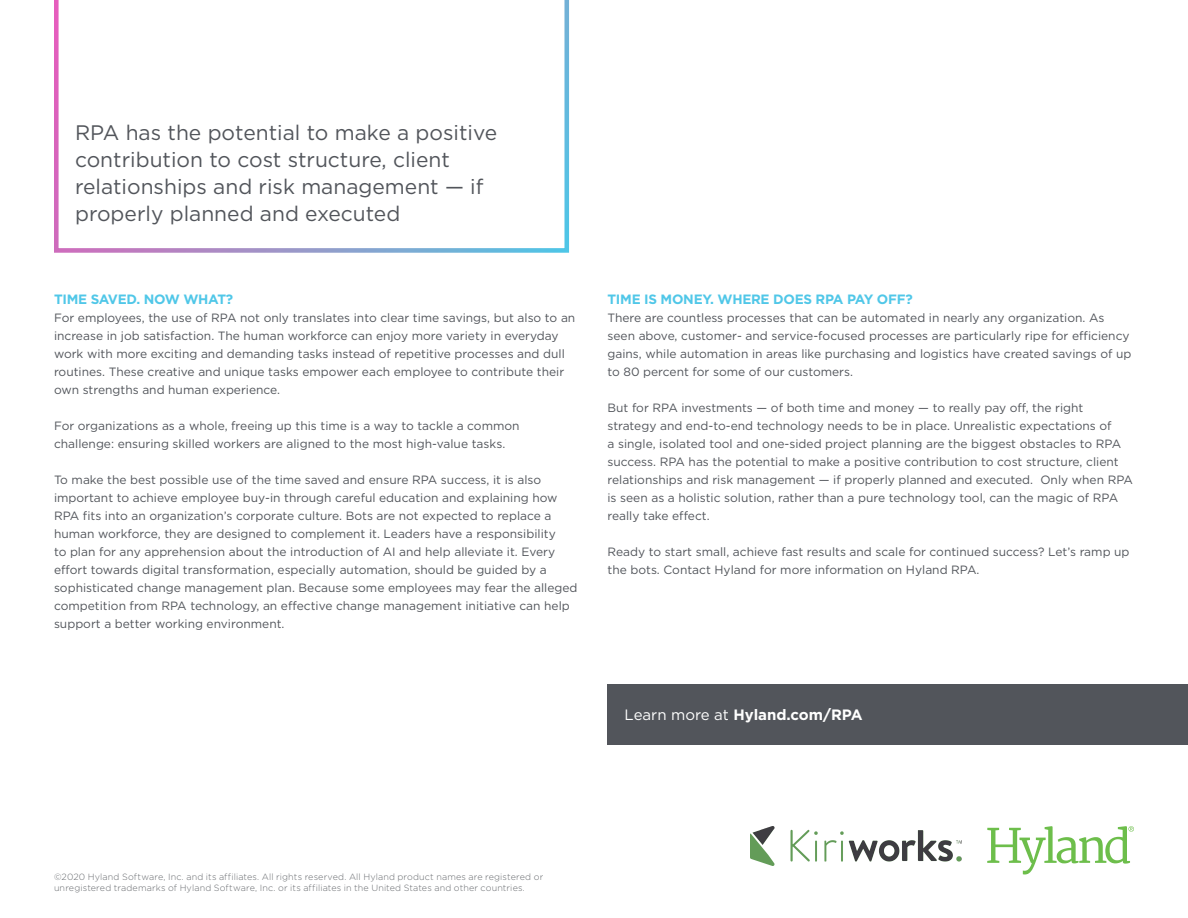
<style>
.page{position:relative;width:1188px;height:918px;background:#fff}
.page>*{position:absolute;margin:0;border:0;box-sizing:border-box;transform-origin:0 0}
.t1{font:21px/27px "Gotham";color:#52555b}
.t2{font:700 15px "Gotham";color:#fff}
.t3{font:700 13.5px "Gotham";letter-spacing:-.02em;color:#50c7e8}
.t4{font:12px/18px "Gotham";color:#52555b}
.t5{font:300 9px/10.8px "Gotham";letter-spacing:.015em;color:#686b6f}
.s1{font-weight:400}
</style>
<div class="page">
<svg style="left:987px;top:826px;width:147px;height:48px"></svg>
<div style="left:608px;top:684px;width:580px;height:61px;background:#52555b"></div>
<svg style="left:54px;top:0;width:515px;height:253px"></svg>
<img style="left:751px;top:826px;width:210px;height:39px">
<h1 class="t1" style="left:75px;top:119px;width:424px">RPA has the potential to make a positive contribution to cost structure, client relationships and risk management — if properly planned and executed</h1>
<p class="t3" style="left:54px;top:292px;width:181px">TIME SAVED. NOW WHAT?</p>
<p class="t4" style="left:54px;top:309px;width:523px">For employees, the use of RPA not only translates into clear time savings, but also to an increase in job satisfaction. The human workforce can enjoy more variety in everyday work with more exciting and demanding tasks instead of repetitive processes and dull routines. These creative and unique tasks empower each employee to contribute their own strengths and human experience.</p>
<p class="t4" style="left:54px;top:417px;width:467px">For organizations as a whole, freeing up this time is a way to tackle a common challenge: ensuring skilled workers are aligned to the most high-value tasks.</p>
<p class="t4" style="left:54px;top:471px;width:525px">To make the best possible use of the time saved and ensure RPA success, it is also important to achieve employee buy-in through careful education and explaining how RPA fits into an organization’s corporate culture. Bots are not expected to replace a human workforce, they are designed to complement it. Leaders have a responsibility<br>to plan for any apprehension about the introduction of AI and help alleviate it. Every effort towards digital transformation, especially automation, should be guided by a sophisticated change management plan. Because some employees may fear the alleged competition from RPA technology, an effective change management initiative can help support a better working environment.</p>
<p class="t3" style="left:608px;top:292px;width:307px">TIME IS MONEY. WHERE DOES RPA PAY OFF?</p>
<p class="t4" style="left:608px;top:309px;width:526px">There are countless processes that can be automated in nearly any organization. As seen above, customer- and service-focused processes are particularly ripe for efficiency gains, while automation in areas like purchasing and logistics have created savings of up to 80 percent for some of our customers.</p>
<p class="t4" style="left:608px;top:399px;width:527px">But for RPA investments — of both time and money — to really pay off, the right strategy and end-to-end technology needs to be in place. Unrealistic expectations of<br>a single, isolated tool and one-sided project planning are the biggest obstacles to RPA success. RPA has the potential to make a positive contribution to cost structure, client relationships and risk management — if properly planned and executed. Only when RPA is seen as a holistic solution, rather than a pure technology tool, can the magic of RPA really take effect.</p>
<p class="t4" style="left:608px;top:543px;width:524px">Ready to start small, achieve fast results and scale for continued success? Let’s ramp up the bots. Contact Hyland for more information on Hyland RPA.</p>
<p class="t2" style="left:625px;top:706px;width:240px"><span class="s1">Learn more at</span> Hyland.com/RPA</p>
<p class="t5" style="left:54px;top:872px;width:491px">©2020 Hyland Software, Inc. and its affiliates. All rights reserved. All Hyland product names are registered or unregistered trademarks of Hyland Software, Inc. or its affiliates in the United States and other countries.</p>
</div>
